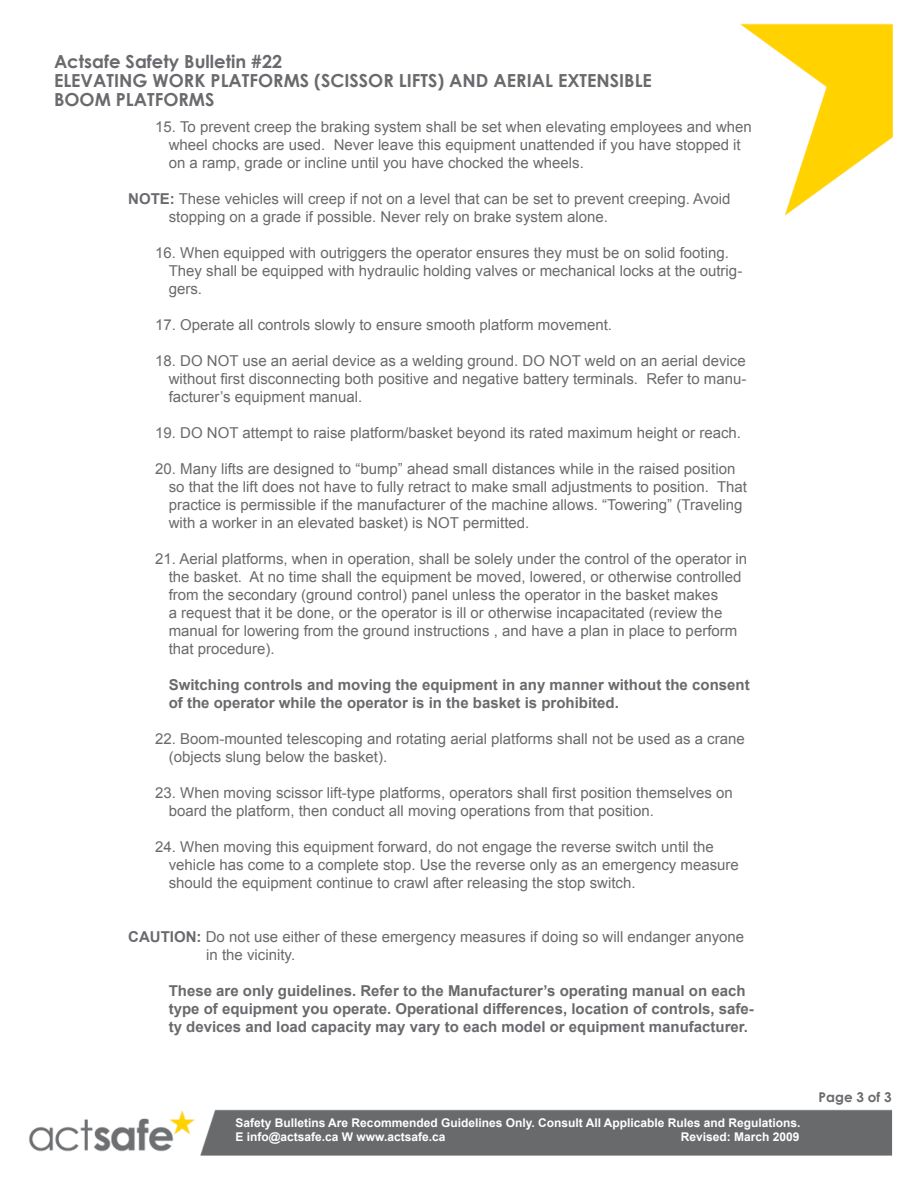
<style>
.page{position:relative;width:918px;height:1188px;background:#fff}
.page>*{position:absolute;margin:0;border:0;box-sizing:border-box;transform-origin:0 0}
.t1{font:700 18px/19.5px "Century Gothic";color:#696a6d}
.t2{font:15px/18px "Arial";color:#696a6d}
.t3{font:700 15px/18px "Arial";color:#696a6d}
.t4{font:700 13.5px "Century Gothic";color:#696a6d}
.t5{font:700 12px/14.4px "Arial";color:#fff}
.s1{font-weight:700}
</style>
<div class="page">
<img style="left:29px;top:23px;width:864px;height:1133px">
<p class="t1" style="left:54px;top:50px;width:599px">Actsafe Safety Bulletin #22<br>ELEVATING WORK PLATFORMS (SCISSOR LIFTS) AND AERIAL EXTENSIBLE<br>BOOM PLATFORMS</p>
<p class="t2" style="left:169px;top:118px;width:585px;text-indent:-14px">15. To prevent creep the braking system shall be set when elevating employees and when wheel chocks are used. Never leave this equipment unattended if you have stopped it on a ramp, grade or incline until you have chocked the wheels.</p>
<p class="t2" style="left:169px;top:190px;width:563px;text-indent:-41px"><span class="s1">NOTE:</span> These vehicles will creep if not on a level that can be set to prevent creeping. Avoid stopping on a grade if possible. Never rely on brake system alone.</p>
<p class="t2" style="left:169px;top:244px;width:575px;text-indent:-14px">16. When equipped with outriggers the operator ensures they must be on solid footing.<br>They shall be equipped with hydraulic holding valves or mechanical locks at the outrig&shy;gers.</p>
<p class="t2" style="left:155px;top:316px;width:458px">17. Operate all controls slowly to ensure smooth platform movement.</p>
<p class="t2" style="left:169px;top:352px;width:579px;text-align:justify;text-indent:-14px">18. DO NOT use an aerial device as a welding ground. DO NOT weld on an aerial device without first disconnecting both positive and negative battery terminals. Refer to manu&shy;facturer’s equipment manual.</p>
<p class="t2" style="left:155px;top:424px;width:587px">19. DO NOT attempt to raise platform/basket beyond its rated maximum height or reach.</p>
<p class="t2" style="left:169px;top:460px;width:580px;text-indent:-14px">20. Many lifts are designed to “bump” ahead small distances while in the raised position so that the lift does not have to fully retract to make small adjustments to position. That practice is permissible if the manufacturer of the machine allows. “Towering” (Traveling with a worker in an elevated basket) is NOT permitted.</p>
<p class="t2" style="left:169px;top:550px;width:580px;text-indent:-14px">21. Aerial platforms, when in operation, shall be solely under the control of the operator in the basket. At no time shall the equipment be moved, lowered, or otherwise controlled from the secondary (ground control) panel unless the operator in the basket makes<br>a request that it be done, or the operator is ill or otherwise incapacitated (review the manual for lowering from the ground instructions , and have a plan in place to perform that procedure).</p>
<p class="t3" style="left:169px;top:677px;width:582px">Switching controls and moving the equipment in any manner without the consent of the operator while the operator is in the basket is prohibited.</p>
<p class="t2" style="left:169px;top:730px;width:577px;text-indent:-14px">22. Boom-mounted telescoping and rotating aerial platforms shall not be used as a crane (objects slung below the basket).</p>
<p class="t2" style="left:169px;top:784px;width:566px;text-indent:-14px">23. When moving scissor lift-type platforms, operators shall first position themselves on board the platform, then conduct all moving operations from that position.</p>
<p class="t2" style="left:169px;top:838px;width:572px;text-indent:-14px">24. When moving this equipment forward, do not engage the reverse switch until the vehicle has come to a complete stop. Use the reverse only as an emergency measure should the equipment continue to crawl after releasing the stop switch.</p>
<p class="t2" style="left:206px;top:928px;width:540px;text-indent:-78px"><span class="s1">CAUTION:</span> Do not use either of these emergency measures if doing so will endanger anyone in the vicinity.</p>
<p class="t3" style="left:169px;top:983px;width:587px">These are only guidelines. Refer to the Manufacturer’s operating manual on each type of equipment you operate. Operational differences, location of controls, safe&shy;ty devices and load capacity may vary to each model or equipment manufacturer.</p>
<p class="t5" style="left:235px;top:1116px;width:567px">Safety Bulletins Are Recommended Guidelines Only. Consult All Applicable Rules and Regulations.<br>E info@actsafe.ca W www.actsafe.ca</p>
<p class="t5" style="left:681px;top:1130px;width:120px">Revised: March 2009</p>
<p class="t4" style="left:819px;top:1087px;width:74px">Page 3 of 3</p>
</div>
